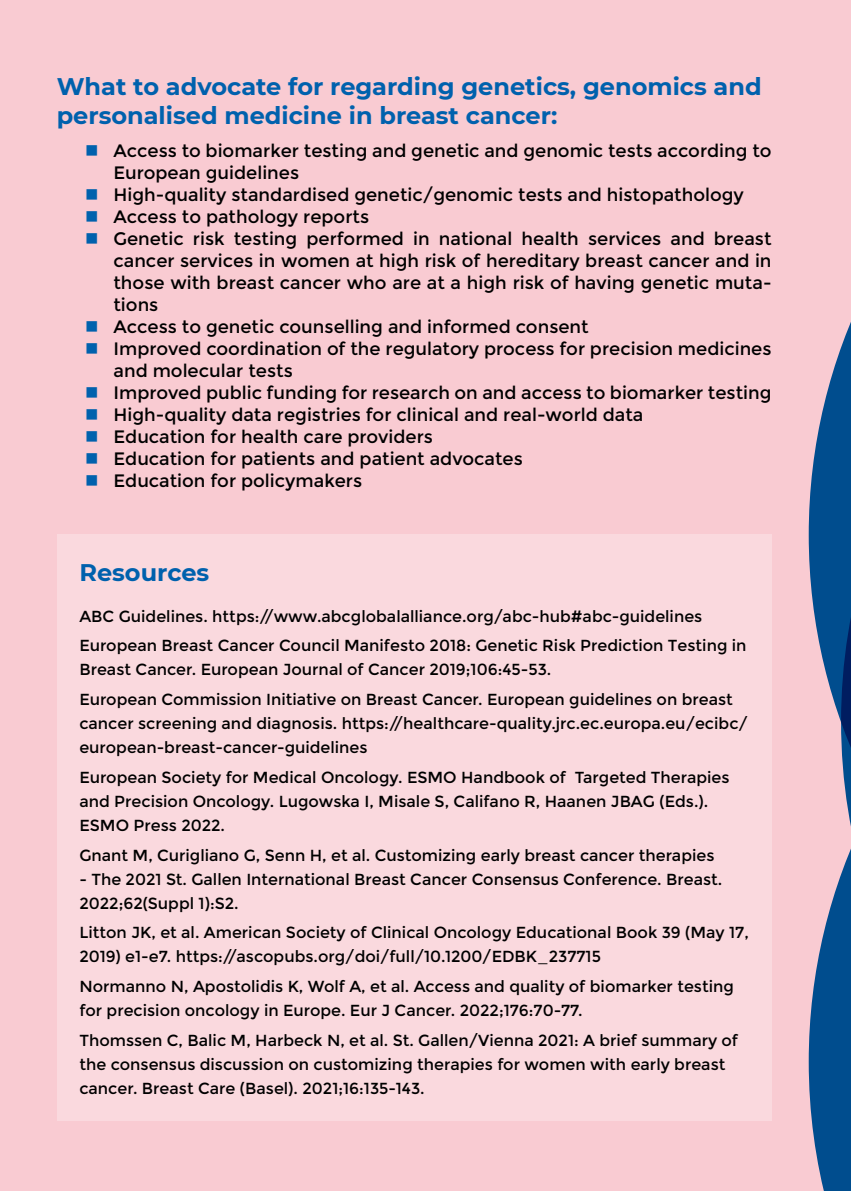
<style>
.page{position:relative;width:851px;height:1191px;background:#fff}
.page>*{position:absolute;margin:0;border:0;box-sizing:border-box;transform-origin:0 0}
.t1{font:700 24px/28.8px "Montserrat";color:#0061ad}
.t2{font:18px/22px "Montserrat";color:#000}
.t3{font:16px/24px "Montserrat";color:#000}
.s1{color:#0061ad}
</style>
<div class="page">
<div style="left:0;top:0;width:850px;height:1191px;background:#f9cbd2"></div>
<svg style="left:808px;top:324px;width:42px;height:867px"></svg>
<div style="left:57px;top:535px;width:714px;height:585px;background:#fad9de"></div>
<h1 class="t1" style="left:57px;top:71px;width:706px">What to advocate for regarding genetics, genomics and personalised medicine in breast cancer:</h1>
<p class="t2" style="left:113px;top:140px;width:659px;text-indent:-28px"><span class="s1">■</span> Access to biomarker testing and genetic and genomic tests according to<br>European guidelines</p>
<p class="t2" style="left:85px;top:184px;width:660px"><span class="s1">■</span> High-quality standardised genetic/genomic tests and histopathology</p>
<p class="t2" style="left:85px;top:206px;width:285px"><span class="s1">■</span> Access to pathology reports</p>
<p class="t2" style="left:113px;top:228px;width:659px;text-align:justify;text-indent:-28px"><span class="s1">■</span> Genetic risk testing performed in national health services and breast cancer services in women at high risk of hereditary breast cancer and in those with breast cancer who are at a high risk of having genetic muta&shy;tions</p>
<p class="t2" style="left:85px;top:316px;width:505px"><span class="s1">■</span> Access to genetic counselling and informed consent</p>
<p class="t2" style="left:113px;top:338px;width:659px;text-indent:-28px"><span class="s1">■</span> Improved coordination of the regulatory process for precision medicines and molecular tests</p>
<p class="t2" style="left:85px;top:382px;width:687px"><span class="s1">■</span> Improved public funding for research on and access to biomarker testing</p>
<p class="t2" style="left:85px;top:404px;width:559px"><span class="s1">■</span> High-quality data registries for clinical and real-world data</p>
<p class="t2" style="left:85px;top:426px;width:349px"><span class="s1">■</span> Education for health care providers</p>
<p class="t2" style="left:85px;top:448px;width:439px"><span class="s1">■</span> Education for patients and patient advocates</p>
<p class="t2" style="left:85px;top:470px;width:278px"><span class="s1">■</span> Education for policymakers</p>
<h1 class="t1" style="left:79px;top:556px;width:131px">Resources</h1>
<p class="t3" style="left:79px;top:601px;width:668px;line-height:29.6px">ABC Guidelines. https://www.abcglobalalliance.org/abc-hub#abc-guidelines<br>European Breast Cancer Council Manifesto 2018: Genetic Risk Prediction Testing in</p>
<p class="t3" style="left:79px;top:655px;width:655px;line-height:29.6px">Breast Cancer. European Journal of Cancer 2019;106:45-53.<br>European Commission Initiative on Breast Cancer. European guidelines on breast</p>
<p class="t3" style="left:79px;top:711px;width:670px">cancer screening and diagnosis. https://healthcare-quality.jrc.ec.europa.eu/ecibc/ european-breast-cancer-guidelines</p>
<p class="t3" style="left:79px;top:765px;width:651px">European Society for Medical Oncology. ESMO Handbook of Targeted Therapies and Precision Oncology. Lugowska I, Misale S, Califano R, Haanen JBAG (Eds.).<br>ESMO Press 2022.</p>
<p class="t3" style="left:79px;top:843px;width:636px">Gnant M, Curigliano G, Senn H, et al. Customizing early breast cancer therapies</p>
<p class="t3" style="left:79px;top:867px;width:644px">- The 2021 St. Gallen International Breast Cancer Consensus Conference. Breast.<br>2022;62(Suppl 1):S2.</p>
<p class="t3" style="left:79px;top:920px;width:670px">Litton JK, et al. American Society of Clinical Oncology Educational Book 39 (May 17,<br>2019) e1-e7. https://ascopubs.org/doi/full/10.1200/EDBK_237715</p>
<p class="t3" style="left:79px;top:974px;width:656px">Normanno N, Apostolidis K, Wolf A, et al. Access and quality of biomarker testing for precision oncology in Europe. Eur J Cancer. 2022;176:70-77.</p>
<p class="t3" style="left:79px;top:1028px;width:660px">Thomssen C, Balic M, Harbeck N, et al. St. Gallen/Vienna 2021: A brief summary of the consensus discussion on customizing therapies for women with early breast cancer. Breast Care (Basel). 2021;16:135-143.</p>
</div>
